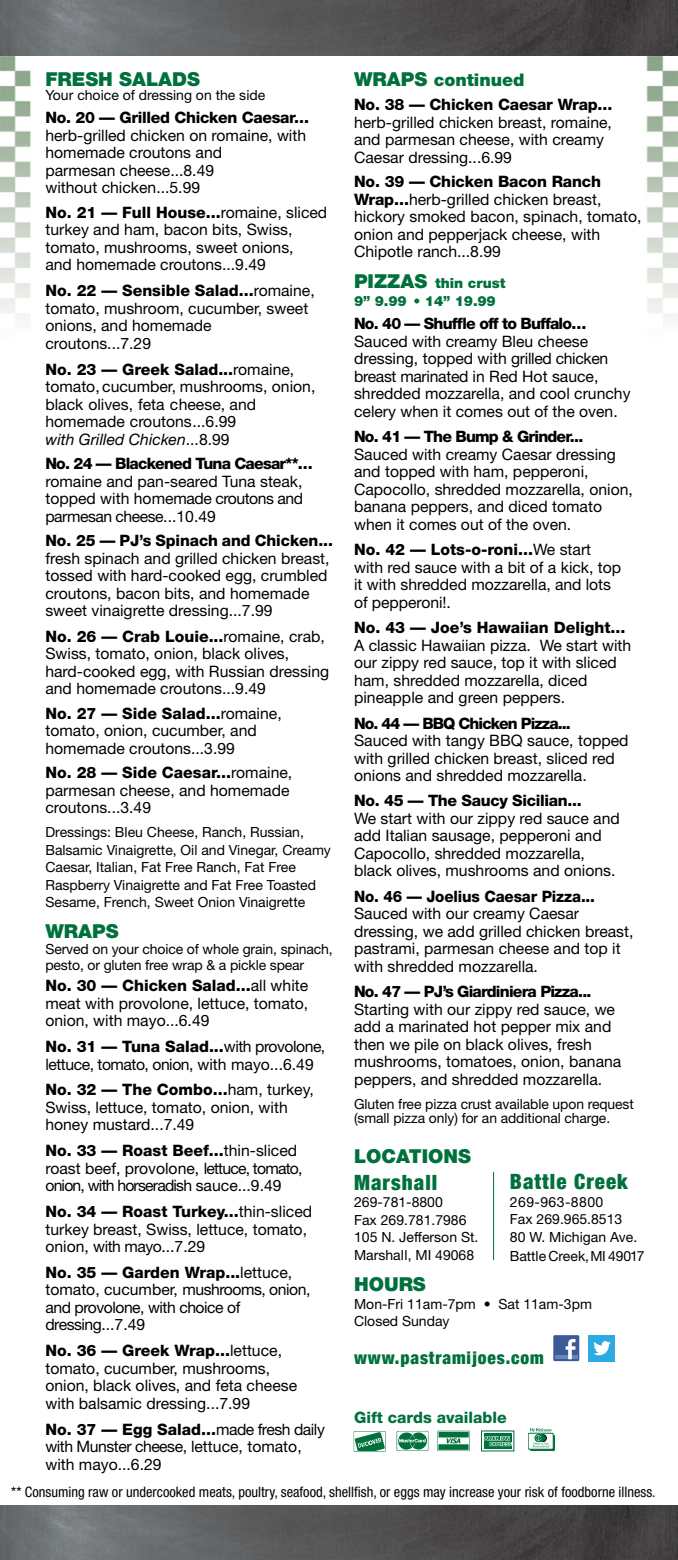
<style>
.page{position:relative;width:678px;height:1560px;background:#fff}
.page>*{position:absolute;margin:0;border:0;box-sizing:border-box;transform-origin:0 0}
.t1{font:900 condensed 21px "Helvetica Neue";letter-spacing:.05em;color:#00703c}
.t2{font:900 19.25px "Helvetica Neue";color:#00703c}
.t3{font:900 condensed 17.5px "Helvetica Neue";letter-spacing:.05em;color:#00703c}
.t4{font:900 17.5px "Helvetica Neue";color:#00703c}
.t5{font:15.75px/17.5px "Helvetica Neue";color:#000}
.t6{font:15.75px/17.5px "Helvetica Neue";letter-spacing:-.03em;color:#000}
.t7{font:800 15.75px "Helvetica Neue";letter-spacing:-.05em;color:#000}
.t8{font:800 15.75px "Helvetica Neue";letter-spacing:-.02em;color:#000}
.t9{font:15.75px/17.5px "Helvetica Neue";letter-spacing:-.05em;color:#000}
.t10{font:800 15.75px "Helvetica Neue";color:#000}
.t11{font:800 15.75px "Helvetica Neue";letter-spacing:-.02em;color:#000;scale:.96 1}
.t12{font:800 15.75px "Helvetica Neue";letter-spacing:-.06em;color:#000}
.t13{font:800 15.75px "Helvetica Neue";color:#00703c}
.t14{font:condensed 14.35px "Helvetica Neue";color:#000}
.t15{font:14px/17.5px "Helvetica Neue";color:#000}
.t16{font:900 14px/17.5px "Helvetica Neue";color:#00703c}
.s1{font-weight:800}
.s2{font-style:italic}
.s3{font-size:19.25px}
</style>
<div class="page">
<img style="left:0;top:56px;width:31px;height:267px">
<img style="left:646px;top:56px;width:31px;height:266px">
<img style="left:0;top:0;width:677px;height:56px">
<img style="left:0;top:1505px;width:677px;height:54px">
<div style="left:553px;top:1335px;width:26px;height:25px;background:#3c5a98"></div>
<hr style="left:555px;top:1355px;width:22px;height:4px;background:#6d85b3">
<svg style="left:565px;top:1338px;width:10px;height:21px"></svg>
<div style="left:588px;top:1335px;width:26px;height:26px;background:#2caae1"></div>
<svg style="left:593px;top:1341px;width:17px;height:14px"></svg>
<svg style="left:353px;top:1431px;width:26px;height:20px"></svg>
<svg style="left:396px;top:1430px;width:32px;height:20px"></svg>
<svg style="left:437px;top:1430px;width:32px;height:20px"></svg>
<div style="left:438px;top:1431px;width:30px;height:6px;background:#00703c"></div>
<svg style="left:446px;top:1438px;width:14px;height:5px"></svg>
<div style="left:438px;top:1444px;width:30px;height:5px;background:#00703c"></div>
<svg style="left:354px;top:1431px;width:31px;height:19px"></svg>
<div style="left:481px;top:1430px;width:32px;height:20px;border:1px solid #00703c"></div>
<svg style="left:484px;top:1433px;width:27px;height:15px"></svg>
<svg style="left:484px;top:1436px;width:28px;height:9px"></svg>
<svg style="left:529px;top:1434px;width:25px;height:16px"></svg>
<div style="left:527px;top:1432px;width:26px;height:17px;border:1px solid #00703c"></div>
<svg style="left:529px;top:1428px;width:22px;height:19px"></svg>
<hr style="left:493px;top:1171px;width:1px;height:88px;background:#00703c">
<p class="t2" style="left:45px;top:67px;width:156px">FRESH SALADS</p>
<p class="t15" style="left:45px;top:86px;width:221px">Your choice of dressing on the side</p>
<p class="t8" style="left:45px;top:108px;width:265px">No. 20 — Grilled Chicken Caesar...</p>
<p class="t5" style="left:45px;top:126px;width:262px">herb-grilled chicken on romaine, with homemade croutons and<br>parmesan cheese...8.49<br>without chicken...5.99</p>
<p class="t5" style="left:45px;top:203px;width:283px"><span class="s1">No. 21 — Full House...</span>romaine, sliced turkey and ham, bacon bits, Swiss, tomato, mushrooms, sweet onions,<br>and homemade croutons...9.49</p>
<p class="t5" style="left:45px;top:282px;width:271px"><span class="s1">No. 22 — Sensible Salad...</span>romaine, tomato, mushroom, cucumber, sweet onions, and homemade croutons...7.29</p>
<p class="t5" style="left:45px;top:360px;width:271px"><span class="s1">No. 23 — Greek Salad...</span>romaine, tomato, cucumber, mushrooms, onion, black olives, feta cheese, and homemade croutons...6.99<br><span class="s2">with Grilled Chicken</span>...8.99</p>
<p class="t7" style="left:45px;top:454px;width:269px">No. 24 — Blackened Tuna Caesar**...</p>
<p class="t5" style="left:45px;top:472px;width:259px;text-align:justify">romaine and pan-seared Tuna steak, topped with homemade croutons and parmesan cheese...10.49</p>
<p class="t8" style="left:45px;top:531px;width:289px">No. 25 — PJ’s Spinach and Chicken...</p>
<p class="t5" style="left:45px;top:549px;width:285px">fresh spinach and grilled chicken breast, tossed with hard-cooked egg, crumbled croutons, bacon bits, and homemade sweet vinaigrette dressing...7.99</p>
<p class="t5" style="left:45px;top:627px;width:285px"><span class="s1">No. 26 — Crab Louie...</span>romaine, crab, Swiss, tomato, onion, black olives, hard-cooked egg, with Russian dressing and homemade croutons...9.49</p>
<p class="t5" style="left:45px;top:704px;width:238px"><span class="s1">No. 27 — Side Salad...</span>romaine, tomato, onion, cucumber, and homemade croutons...3.99</p>
<p class="t5" style="left:45px;top:763px;width:248px"><span class="s1">No. 28 — Side Caesar...</span>romaine, parmesan cheese, and homemade croutons...3.49</p>
<p class="t15" style="left:45px;top:823px;width:287px">Dressings: Bleu Cheese, Ranch, Russian, Balsamic Vinaigrette, Oil and Vinegar, Creamy Caesar, Italian, Fat Free Ranch, Fat Free Raspberry Vinaigrette and Fat Free Toasted Sesame, French, Sweet Onion Vinaigrette</p>
<p class="t2" style="left:45px;top:919px;width:75px">WRAPS</p>
<p class="t15" style="left:45px;top:940px;width:288px;line-height:15.8px">Served on your choice of whole grain, spinach, pesto, or gluten free wrap &amp; a pickle spear</p>
<p class="t5" style="left:45px;top:976px;width:264px;text-align:justify"><span class="s1">No. 30 — Chicken Salad...</span>all white meat with provolone, lettuce, tomato, onion, with mayo...6.49</p>
<p class="t6" style="left:45px;top:1037px;width:281px"><span class="s1">No. 31 — Tuna Salad...</span>with provolone, lettuce, tomato, onion, with mayo...6.49</p>
<p class="t5" style="left:45px;top:1080px;width:270px"><span class="s1">No. 32 — The Combo...</span>ham, turkey,<br>Swiss, lettuce, tomato, onion, with honey mustard...7.49</p>
<p class="t9" style="left:45px;top:1141px;width:258px"><span class="s1">No. 33 — Roast Beef...</span>thin-sliced roast beef, provolone, lettuce, tomato, onion, with horseradish sauce...9.49</p>
<p class="t5" style="left:45px;top:1202px;width:268px"><span class="s1">No. 34 — Roast Turkey...</span>thin-sliced turkey breast, Swiss, lettuce, tomato, onion, with mayo...7.29</p>
<p class="t6" style="left:45px;top:1263px;width:266px"><span class="s1">No. 35 — Garden Wrap...</span>lettuce, tomato, cucumber, mushrooms, onion, and provolone, with choice of dressing...7.49</p>
<p class="t5" style="left:45px;top:1341px;width:253px"><span class="s1">No. 36 — Greek Wrap...</span>lettuce, tomato, cucumber, mushrooms, onion, black olives, and feta cheese with balsamic dressing...7.99</p>
<p class="t5" style="left:45px;top:1419px;width:281px"><span class="s1">No. 37 — Egg Salad...</span>made fresh daily with Munster cheese, lettuce, tomato, with mayo...6.29</p>
<p class="t4" style="left:354px;top:69px;width:172px"><span class="s3">WRAPS</span> continued</p>
<p class="t8" style="left:354px;top:95px;width:260px">No. 38 — Chicken Caesar Wrap...</p>
<p class="t5" style="left:354px;top:113px;width:259px">herb-grilled chicken breast, romaine, and parmesan cheese, with creamy<br>Caesar dressing...6.99</p>
<p class="t5" style="left:354px;top:172px;width:289px"><span class="s1">No. 39 — Chicken Bacon Ranch<br>Wrap...</span>herb-grilled chicken breast, hickory smoked bacon, spinach, tomato, onion and pepperjack cheese, with<br>Chipotle ranch...8.99</p>
<p class="t16" style="left:354px;top:274px;width:153px"><span class="s3">PIZZAS</span> thin crust<br>9” 9.99 • 14” 19.99</p>
<p class="t7" style="left:354px;top:314px;width:233px">No. 40 — Shuffle off to Buffalo...</p>
<p class="t5" style="left:354px;top:332px;width:278px">Sauced with creamy Bleu cheese dressing, topped with grilled chicken breast marinated in Red Hot sauce, shredded mozzarella, and cool crunchy celery when it comes out of the oven.</p>
<p class="t7" style="left:354px;top:427px;width:231px">No. 41 — The Bump &amp; Grinder...</p>
<p class="t5" style="left:354px;top:445px;width:280px">Sauced with creamy Caesar dressing and topped with ham, pepperoni, Capocollo, shredded mozzarella, onion, banana peppers, and diced tomato when it comes out of the oven.</p>
<p class="t5" style="left:354px;top:540px;width:268px"><span class="s1">No. 42 — Lots-o-roni...</span>We start with red sauce with a bit of a kick, top it with shredded mozzarella, and lots of pepperoni!.</p>
<p class="t10" style="left:354px;top:618px;width:273px">No. 43 — Joe’s Hawaiian Delight...</p>
<p class="t5" style="left:354px;top:636px;width:278px">A classic Hawaiian pizza. We start with our zippy red sauce, top it with sliced ham, shredded mozzarella, diced pineapple and green peppers.</p>
<p class="t12" style="left:354px;top:713px;width:218px">No. 44 — BBQ Chicken Pizza...</p>
<p class="t5" style="left:354px;top:731px;width:276px">Sauced with tangy BBQ sauce, topped with grilled chicken breast, sliced red onions and shredded mozzarella.</p>
<p class="t8" style="left:354px;top:791px;width:229px">No. 45 — The Saucy Sicilian...</p>
<p class="t5" style="left:354px;top:809px;width:267px">We start with our zippy red sauce and add Italian sausage, pepperoni and Capocollo, shredded mozzarella, black olives, mushrooms and onions.</p>
<p class="t11" style="left:354px;top:886px;width:252px">No. 46 — Joelius Caesar Pizza...</p>
<p class="t5" style="left:354px;top:904px;width:281px">Sauced with our creamy Caesar dressing, we add grilled chicken breast, pastrami, parmesan cheese and top it with shredded mozzarella.</p>
<p class="t7" style="left:354px;top:982px;width:239px">No. 47 — PJ’s Giardiniera Pizza...</p>
<p class="t5" style="left:354px;top:1000px;width:268px">Starting with our zippy red sauce, we add a marinated hot pepper mix and then we pile on black olives, fresh mushrooms, tomatoes, onion, banana peppers, and shredded mozzarella.</p>
<p class="t15" style="left:354px;top:1097px;width:281px;line-height:14px">Gluten free pizza crust available upon request (small pizza only) for an additional charge.</p>
<p class="t2" style="left:354px;top:1144px;width:118px">LOCATIONS</p>
<h1 class="t1" style="left:354px;top:1165px;width:85px">Marshall</h1>
<p class="t15" style="left:354px;top:1193px;width:126px">269-781-8800<br>Fax 269.781.7986<br>105 N. Jefferson St.<br>Marshall, MI 49068</p>
<p class="t2" style="left:354px;top:1273px;width:73px">HOURS</p>
<p class="t15" style="left:354px;top:1294px;width:239px">Mon-Fri 11am-7pm • Sat 11am-3pm<br>Closed Sunday</p>
<p class="t3" style="left:354px;top:1343px;width:191px">www.pastramijoes.com</p>
<h1 class="t1" style="left:509px;top:1164px;width:119px">Battle Creek</h1>
<p class="t15" style="left:509px;top:1192px;width:129px">269-963-8800<br>Fax 269.965.8513<br>80 W. Michigan Ave.</p>
<p class="t15" style="left:509px;top:1247px;width:136px">Battle Creek, MI 49017</p>
<p class="t13" style="left:354px;top:1407px;width:154px">Gift cards available</p>
<p class="t14" style="left:11px;top:1483px;width:645px">** Consuming raw or undercooked meats, poultry, seafood, shellfish, or eggs may increase your risk of foodborne illness.</p>
</div>
